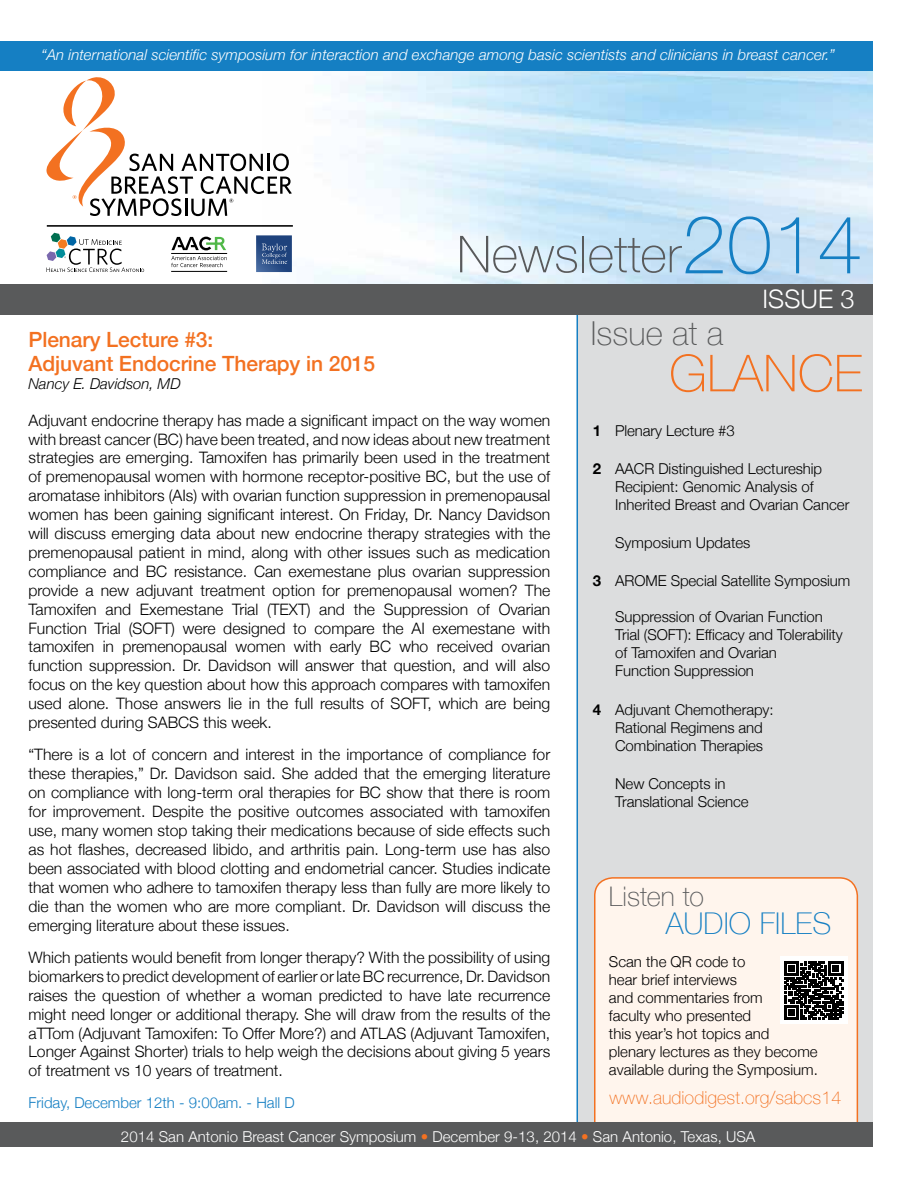
<style>
.page{position:relative;width:918px;height:1188px;background:#fff}
.page>*{position:absolute;margin:0;border:0;box-sizing:border-box;transform-origin:0 0}
.t1{font:100 51px "Helvetica Neue";letter-spacing:.005em;color:#595a5b}
.t2{font:100 51px "Helvetica Neue";letter-spacing:.005em;color:#f37121}
.t3{font:100 33px "Helvetica Neue";letter-spacing:.005em;color:#595a5b}
.t4{font:100 30px "Helvetica Neue";letter-spacing:.005em;color:#157fc3}
.t5{font:100 27px "Helvetica Neue";letter-spacing:.005em;color:#595a5b}
.t6{font:300 25.5px "Helvetica Neue";letter-spacing:.005em;color:#fff}
.t7{font:500 21px/24px "Helvetica Neue";letter-spacing:-.005em;color:#f37121}
.t8{font:100 18px "Helvetica Neue";letter-spacing:.005em;color:#f37121}
.t9{font:300 15.75px/18.9px "Helvetica Neue";color:#000;text-align:justify}
.t10{font:300 15px/18px "Helvetica Neue";letter-spacing:-.005em;color:#000}
.t11{font:italic 300 15px "Helvetica Neue";letter-spacing:.005em;color:#fff}
.t12{font:300 15px "Helvetica Neue";letter-spacing:.005em;color:#fff}
.t13{font:300 15px "Helvetica Neue";color:#157fc3}
.t14{font:italic 300 15px "Helvetica Neue";letter-spacing:-.005em;color:#000}
.s1{font-size:81px;color:#157fc3}
.s2{font-weight:700}
.s3{color:#f37121}
</style>
<div class="page">
<div style="left:577px;top:299px;width:337px;height:877px;background:#dcddde"></div>
<div style="left:595px;top:878px;width:262px;height:297px;background:#fff5ed;border-radius:18px"></div>
<div style="left:594px;top:877px;width:264px;height:299px;border:2px solid #f37121;border-radius:18px"></div>
<div style="left:0;top:1122px;width:876px;height:26px;background:#595a5b"></div>
<div style="left:0;top:284px;width:918px;height:30px;background:#595a5b"></div>
<div style="left:0;top:40px;width:918px;height:31px;background:#157fc3"></div>
<svg style="left:46px;top:77px;width:246px;height:139px"></svg>
<svg style="left:256px;top:235px;width:36px;height:37px"></svg>
<svg style="left:46px;top:233px;width:98px;height:39px"></svg>
<svg style="left:171px;top:256px;width:56px;height:11px"></svg>
<hr style="left:171px;top:271px;width:56px;height:1px;background:#000">
<svg style="left:171px;top:237px;width:55px;height:13px"></svg>
<hr style="left:171px;top:253px;width:56px;height:1px;background:#000">
<hr style="left:47px;top:225px;width:246px;height:2px;background:#000">
<div style="left:780px;top:957px;width:67px;height:67px;background:#fff"></div>
<svg style="left:784px;top:961px;width:59px;height:59px"></svg>
<div style="left:873px;top:0;width:45px;height:1188px;background:#fff"></div>
<div style="left:0;top:1148px;width:914px;height:40px;background:#fff"></div>
<p class="t11" style="left:41px;top:43px;width:796px">“An international scientific symposium for interaction and exchange among basic scientists and clinicians in breast cancer.”</p>
<h1 class="t1" style="left:457px;top:216px;width:407px">Newsletter<span class="s1">2014</span></h1>
<h3 class="t7" style="left:28px;top:326px;width:348px">Plenary Lecture #3:<br>Adjuvant Endocrine Therapy in 2015</h3>
<p class="t14" style="left:28px;top:372px;width:154px">Nancy E. Davidson, MD</p>
<p class="t9" style="left:28px;top:409px;width:523px">Adjuvant endocrine therapy has made a significant impact on the way women with breast cancer (BC) have been treated, and now ideas about new treatment strategies are emerging. Tamoxifen has primarily been used in the treatment of premenopausal women with hormone receptor-positive BC, but the use of aromatase inhibitors (AIs) with ovarian function suppression in premenopausal women has been gaining significant interest. On Friday, Dr. Nancy Davidson will discuss emerging data about new endocrine therapy strategies with the premenopausal patient in mind, along with other issues such as medication compliance and BC resistance. Can exemestane plus ovarian suppression provide a new adjuvant treatment option for premenopausal women? The Tamoxifen and Exemestane Trial (TEXT) and the Suppression of Ovarian Function Trial (SOFT) were designed to compare the AI exemestane with tamoxifen in premenopausal women with early BC who received ovarian function suppression. Dr. Davidson will answer that question, and will also focus on the key question about how this approach compares with tamoxifen used alone. Those answers lie in the full results of SOFT, which are being presented during SABCS this week.</p>
<p class="t9" style="left:28px;top:744px;width:523px">“There is a lot of concern and interest in the importance of compliance for these therapies,” Dr. Davidson said. She added that the emerging literature on compliance with long-term oral therapies for BC show that there is room for improvement. Despite the positive outcomes associated with tamoxifen use, many women stop taking their medications because of side effects such as hot flashes, decreased libido, and arthritis pain. Long-term use has also been associated with blood clotting and endometrial cancer. Studies indicate that women who adhere to tamoxifen therapy less than fully are more likely to die than the women who are more compliant. Dr. Davidson will discuss the emerging literature about these issues.</p>
<p class="t9" style="left:28px;top:947px;width:523px">Which patients would benefit from longer therapy? With the possibility of using biomarkers to predict development of earlier or late BC recurrence, Dr. Davidson raises the question of whether a woman predicted to have late recurrence might need longer or additional therapy. She will draw from the results of the aTTom (Adjuvant Tamoxifen: To Offer More?) and ATLAS (Adjuvant Tamoxifen, Longer Against Shorter) trials to help weigh the decisions about giving 5 years of treatment vs 10 years of treatment.</p>
<p class="t13" style="left:28px;top:1090px;width:268px">Friday, December 12th - 9:00am. - Hall D</p>
<h2 class="t3" style="left:591px;top:308px;width:134px">Issue at a</h2>
<h3 class="t6" style="left:763px;top:278px;width:94px">ISSUE 3</h3>
<h1 class="t2" style="left:669px;top:335px;width:195px">GLANCE</h1>
<p class="t10" style="left:593px;top:420px;width:144px"><span class="s2">1</span> Plenary Lecture #3</p>
<p class="t10" style="left:615px;top:459px;width:236px;text-indent:-22px"><span class="s2">2</span> AACR Distinguished Lectureship<br>Recipient: Genomic Analysis of<br>Inherited Breast and Ovarian Cancer</p>
<p class="t10" style="left:615px;top:533px;width:137px">Symposium Updates</p>
<p class="t10" style="left:593px;top:571px;width:259px"><span class="s2">3</span> AROME Special Satellite Symposium</p>
<p class="t10" style="left:615px;top:607px;width:229px">Suppression of Ovarian Function<br>Trial (SOFT): Efficacy and Tolerability of Tamoxifen and Ovarian<br>Function Suppression</p>
<p class="t10" style="left:615px;top:699px;width:160px;text-indent:-22px"><span class="s2">4</span> Adjuvant Chemotherapy:<br>Rational Regimens and<br>Combination Therapies</p>
<p class="t10" style="left:615px;top:774px;width:135px">New Concepts in<br>Translational Science</p>
<h3 class="t5" style="left:609px;top:876px;width:96px">Listen to</h3>
<h3 class="t4" style="left:666px;top:900px;width:167px">AUDIO FILES</h3>
<p class="t10" style="left:609px;top:952px;width:210px">Scan the QR code to<br>hear brief interviews<br>and commentaries from<br>faculty who presented<br>this year’s hot topics and plenary lectures as they become available during the Symposium.</p>
<p class="t8" style="left:610px;top:1084px;width:233px">www.audiodigest.org/sabcs14</p>
<p class="t12" style="left:121px;top:1125px;width:636px">2014 San Antonio Breast Cancer Symposium <span class="s3">•</span> December 9-13, 2014 <span class="s3">•</span> San Antonio, Texas, USA</p>
</div>
